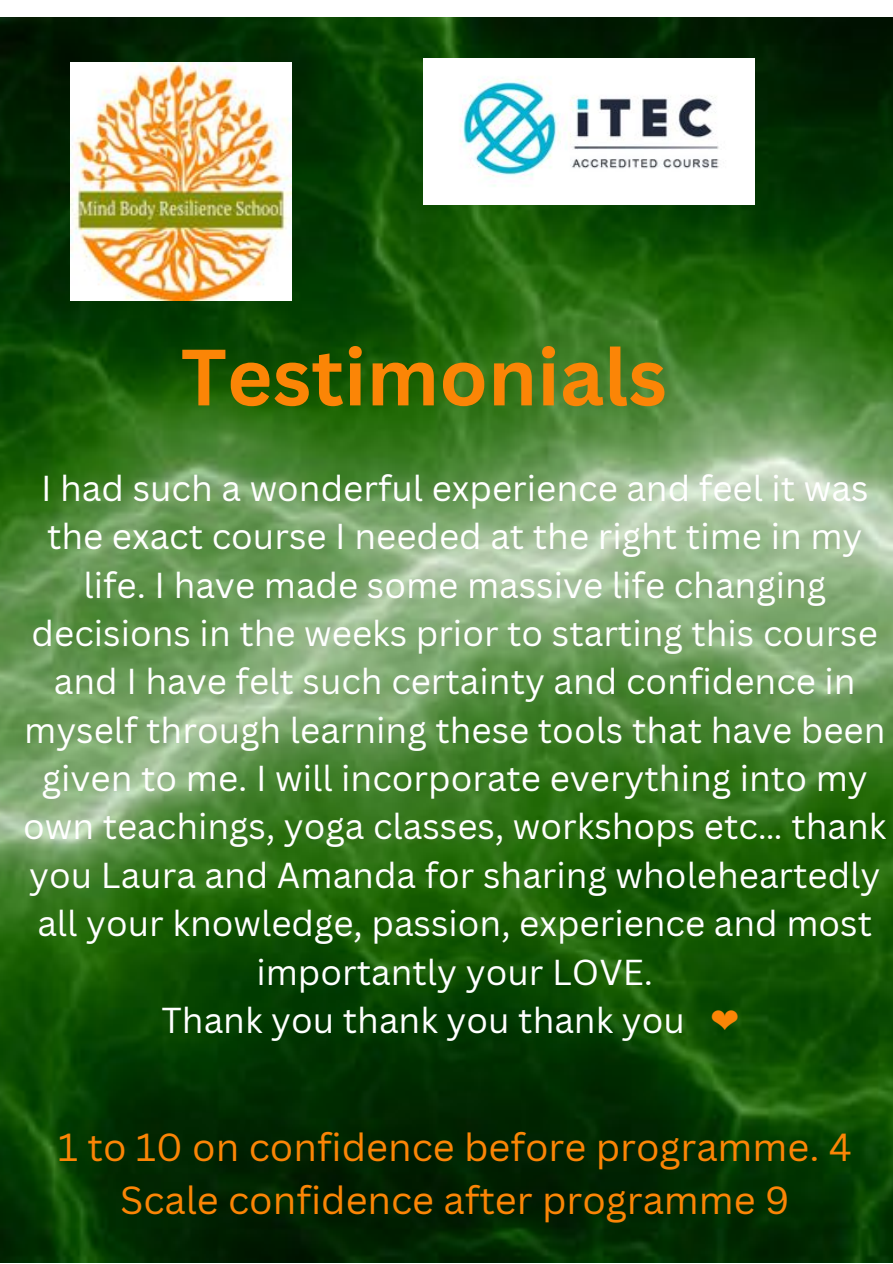
<style>
.page{position:relative;width:893px;height:1264px;background:#fff}
.page>*{position:absolute;margin:0;border:0;box-sizing:border-box;transform-origin:0 0}
.t1{font:700 78px "Canva Sans";color:#fb8506}
.t2{font:38.1px/52.8px "Canva Sans";color:#fb8506;text-align:center}
.t3{font:35.1px/48.3px "Canva Sans";color:#fff;text-align:center}
.s1{font-family:"DejaVu Sans";color:#fb8506}
</style>
<div class="page">
<img style="left:0;top:17px;width:892px;height:1244px">
<img style="left:70px;top:62px;width:222px;height:239px">
<img style="left:424px;top:58px;width:330px;height:147px">
<h1 class="t1" style="left:181px;top:322px;width:487px">Testimonials</h1>
<p class="t3" style="left:23px;top:463px;width:864px">I had such a wonderful experience and feel it was the exact course I needed at the right time in my life. I have made some massive life changing decisions in the weeks prior to starting this course and I have felt such certainty and confidence in myself through learning these tools that have been given to me. I will incorporate everything into my own teachings, yoga classes, workshops etc… thank you Laura and Amanda for sharing wholeheartedly all your knowledge, passion, experience and most importantly your LOVE.<br>Thank you thank you thank you <span class="s1">❤</span></p>
<p class="t2" style="left:58px;top:1119px;width:795px">1 to 10 on confidence before programme. 4<br>Scale confidence after programme 9</p>
</div>
